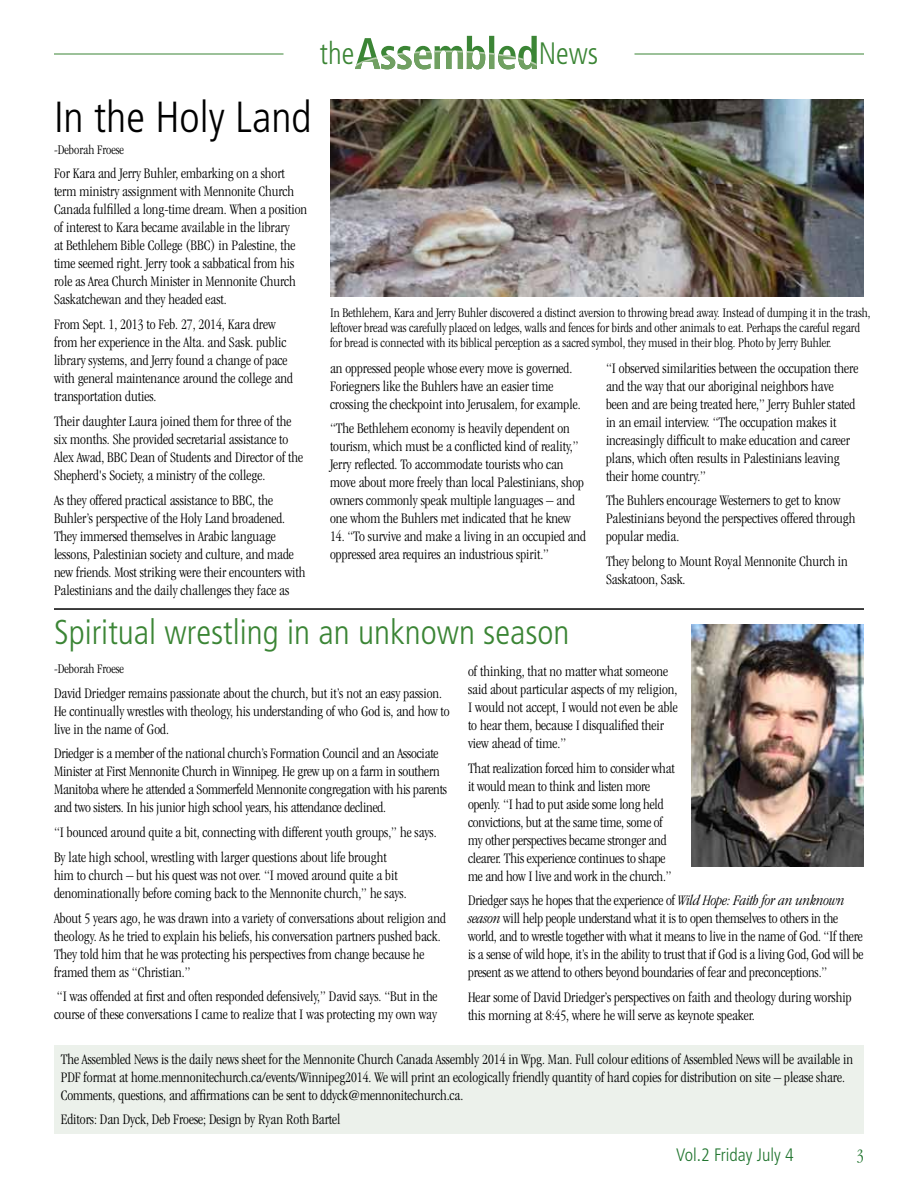
<style>
.page{position:relative;width:918px;height:1188px;background:#fff}
.page>*{position:absolute;margin:0;border:0;box-sizing:border-box;transform-origin:0 0}
.t1{font:300 condensed 43.5px "Frutiger";color:#000}
.t2{font:300 condensed 34.5px "Frutiger";color:#3b8535}
.t3{font:300 condensed 30.9px "Frutiger";color:#3b8535;scale:.95 1}
.t4{font:300 condensed 18px "Frutiger";color:#21752f}
.t5{font:300 condensed 18px "Garamond";color:#21752f}
.t6{font:300 condensed 15px/18px "Garamond";color:#000}
.t7{font:300 condensed 13.5px/15px "Garamond";color:#000}
.s1{font-style:italic}
</style>
<div class="page">
<svg style="left:355px;top:36px;width:182px;height:33px"></svg>
<hr style="left:54px;top:54px;width:230px;height:1px;background:#3b8535">
<hr style="left:634px;top:54px;width:230px;height:1px;background:#3b8535">
<div style="left:54px;top:1045px;width:810px;height:89px;background:#ecf1eb"></div>
<img style="left:330px;top:99px;width:534px;height:197px">
<hr style="left:54px;top:608px;width:810px;height:2px;background:#000">
<img style="left:691px;top:624px;width:173px;height:242px">
<h3 class="t3" style="left:320px;top:36px;width:38px">the</h3>
<h3 class="t3" style="left:539px;top:36px;width:64px">News</h3>
<h1 class="t1" style="left:54px;top:92px;width:259px">In the Holy Land</h1>
<p class="t7" style="left:54px;top:142px;width:72px">-Deborah Froese</p>
<p class="t6" style="left:54px;top:165px;width:255px">For Kara and Jerry Buhler, embarking on a short term ministry assignment with Mennonite Church Canada fulfilled a long-time dream. When a position of interest to Kara became available in the library<br>at Bethlehem Bible College (BBC) in Palestine, the time seemed right. Jerry took a sabbatical from his role as Area Church Minister in Mennonite Church Saskatchewan and they headed east.</p>
<p class="t6" style="left:54px;top:316px;width:241px">From Sept. 1, 2013 to Feb. 27, 2014, Kara drew from her experience in the Alta. and Sask. public library systems, and Jerry found a change of pace with general maintenance around the college and transportation duties.</p>
<p class="t6" style="left:54px;top:412px;width:251px">Their daughter Laura joined them for three of the six months. She provided secretarial assistance to Alex Awad, BBC Dean of Students and Director of the Shepherd's Society, a ministry of the college.</p>
<p class="t6" style="left:54px;top:491px;width:253px">As they offered practical assistance to BBC, the Buhler’s perspective of the Holy Land broadened.<br>They immersed themselves in Arabic language lessons, Palestinian society and culture, and made new friends. Most striking were their encounters with Palestinians and the daily challenges they face as</p>
<p class="t7" style="left:330px;top:305px;width:542px">In Bethlehem, Kara and Jerry Buhler discovered a distinct aversion to throwing bread away. Instead of dumping it in the trash, leftover bread was carefully placed on ledges, walls and fences for birds and other animals to eat. Perhaps the careful regard for bread is connected with its biblical perception as a sacred symbol, they mused in their blog. Photo by Jerry Buhler.</p>
<p class="t6" style="left:330px;top:359px;width:252px">an oppressed people whose every move is governed.<br>Foriegners like the Buhlers have an easier time crossing the checkpoint into Jerusalem, for example.</p>
<p class="t6" style="left:330px;top:420px;width:256px">“The Bethlehem economy is heavily dependent on tourism, which must be a conflicted kind of reality,” Jerry reflected. To accommodate tourists who can move about more freely than local Palestinians, shop owners commonly speak multiple languages – and one whom the Buhlers met indicated that he knew</p>
<p class="t6" style="left:330px;top:528px;width:258px">14. “To survive and make a living in an occupied and oppressed area requires an industrious spirit.”</p>
<p class="t6" style="left:606px;top:359px;width:254px">“I observed similarities between the occupation there and the way that our aboriginal neighbors have been and are being treated here,” Jerry Buhler stated in an email interview. “The occupation makes it increasingly difficult to make education and career plans, which often results in Palestinians leaving their home country.”</p>
<p class="t6" style="left:606px;top:492px;width:251px">The Buhlers encourage Westerners to get to know<br>Palestinians beyond the perspectives offered through popular media.</p>
<p class="t6" style="left:606px;top:553px;width:243px">They belong to Mount Royal Mennonite Church in<br>Saskatoon, Sask.</p>
<h2 class="t2" style="left:54px;top:613px;width:517px">Spiritual wrestling in an unknown season</h2>
<p class="t7" style="left:54px;top:661px;width:72px">-Deborah Froese</p>
<p class="t6" style="left:54px;top:684px;width:397px">David Driedger remains passionate about the church, but it’s not an easy passion.<br>He continually wrestles with theology, his understanding of who God is, and how to live in the name of God.</p>
<p class="t6" style="left:54px;top:745px;width:395px">Driedger is a member of the national church’s Formation Council and an Associate Minister at First Mennonite Church in Winnipeg. He grew up on a farm in southern Manitoba where he attended a Sommerfeld Mennonite congregation with his parents and two sisters. In his junior high school years, his attendance declined.</p>
<p class="t6" style="left:54px;top:820px;width:384px;line-height:24.8px">“I bounced around quite a bit, connecting with different youth groups,” he says.<br>By late high school, wrestling with larger questions about life brought</p>
<p class="t6" style="left:54px;top:866px;width:354px">him to church – but his quest was not over. “I moved around quite a bit denominationally before coming back to the Mennonite church,” he says.</p>
<p class="t6" style="left:54px;top:909px;width:393px">About 5 years ago, he was drawn into a variety of conversations about religion and theology. As he tried to explain his beliefs, his conversation partners pushed back.<br>They told him that he was protecting his perspectives from change because he framed them as “Christian.”</p>
<p class="t6" style="left:54px;top:988px;width:385px">“I was offended at first and often responded defensively,” David says. “But in the course of these conversations I came to realize that I was protecting my own way</p>
<p class="t6" style="left:468px;top:662px;width:211px">of thinking, that no matter what someone said about particular aspects of my religion, I would not accept, I would not even be able to hear them, because I disqualified their view ahead of time.”</p>
<p class="t6" style="left:468px;top:759px;width:208px">That realization forced him to consider what it would mean to think and listen more openly. “I had to put aside some long held convictions, but at the same time, some of my other perspectives became stronger and clearer. This experience continues to shape me and how I live and work in the church.”</p>
<p class="t6" style="left:468px;top:892px;width:397px">Driedger says he hopes that the experience of <span class="s1">Wild Hope: Faith for an unknown season</span> will help people understand what it is to open themselves to others in the world, and to wrestle together with what it means to live in the name of God. “If there is a sense of wild hope, it’s in the ability to trust that if God is a living God, God will be present as we attend to others beyond boundaries of fear and preconceptions.”</p>
<p class="t6" style="left:468px;top:988px;width:385px">Hear some of David Driedger’s perspectives on faith and theology during worship this morning at 8:45, where he will serve as keynote speaker.</p>
<p class="t6" style="left:61px;top:1050px;width:794px">The Assembled News is the daily news sheet for the Mennonite Church Canada Assembly 2014 in Wpg. Man. Full colour editions of Assembled News will be available in<br>PDF format at home.mennonitechurch.ca/events/Winnipeg2014. We will print an ecologically friendly quantity of hard copies for distribution on site – please share.<br>Comments, questions, and affirmations can be sent to ddyck@mennonitechurch.ca.</p>
<p class="t6" style="left:61px;top:1111px;width:281px">Editors: Dan Dyck, Deb Froese; Design by Ryan Roth Bartel</p>
<p class="t4" style="left:676px;top:1145px;width:119px">Vol.2 Friday July 4</p>
<p class="t5" style="left:857px;top:1146px;width:9px">3</p>
</div>
